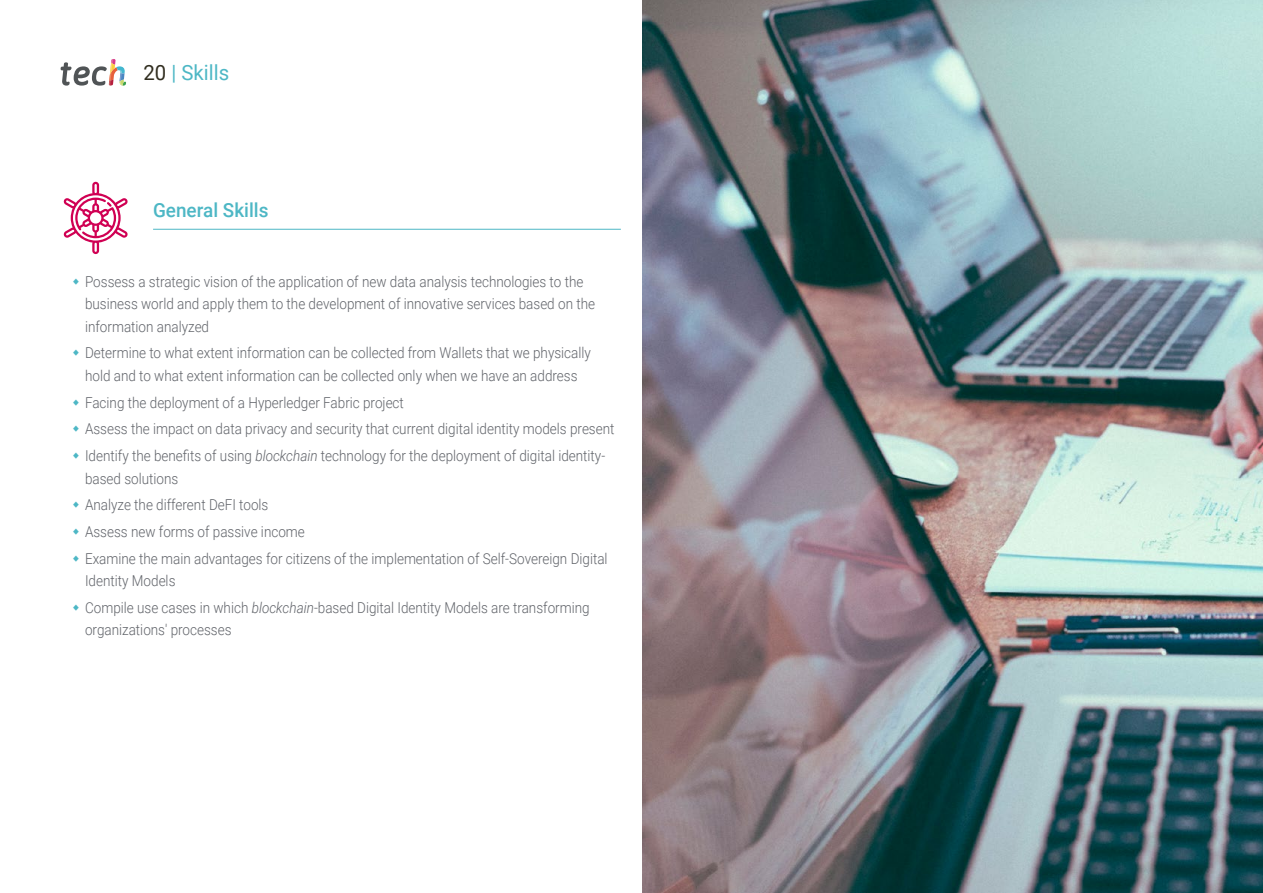
<style>
.page{position:relative;width:1263px;height:893px;background:#fff}
.page>*{position:absolute;margin:0;border:0;box-sizing:border-box;transform-origin:0 0}
.t1{font:21px "Roboto";color:#4db7c5}
.t2{font:500 19.5px "Roboto";color:#4db7c5}
.t3{font:300 15px/26.7px "Roboto";color:#61646a;scale:.9 1}
.s1{color:#312e20}
.s2{font-style:italic}
</style>
<div class="page">
<hr style="left:153px;top:229px;width:468px;height:1px;background:#4db7c5">
<svg style="left:63px;top:182px;width:65px;height:72px"></svg>
<svg style="left:61px;top:59px;width:65px;height:27px"></svg>
<img style="left:642px;top:0;width:621px;height:893px">
<h1 class="t1" style="left:144px;top:57px;width:87px"><span class="s1">20</span> | Skills</h1>
<h2 class="t2" style="left:153px;top:196px;width:117px">General Skills</h2>
<p class="t3" style="left:85px;top:269px;width:568px;line-height:22.5px">Possess a strategic vision of the application of new data analysis technologies to the business world and apply them to the development of innovative services based on the information analyzed</p>
<p class="t3" style="left:85px;top:341px;width:564px;line-height:22.5px">Determine to what extent information can be collected from Wallets that we physically hold and to what extent information can be collected only when we have an address</p>
<p class="t3" style="left:85px;top:388px;width:590px">Facing the deployment of a Hyperledger Fabric project<br>Assess the impact on data privacy and security that current digital identity models present<br>Identify the benefits of using <span class="s2">blockchain</span> technology for the deployment of digital identity-</p>
<p class="t3" style="left:85px;top:464px;width:582px">based solutions<br>Analyze the different DeFI tools<br>Assess new forms of passive income<br>Examine the main advantages for citizens of the implementation of Self-Sovereign Digital</p>
<p class="t3" style="left:85px;top:567px;width:562px">Identity Models<br>Compile use cases in which <span class="s2">blockchain</span>-based Digital Identity Models are transforming</p>
<p class="t3" style="left:85px;top:616px;width:164px">organizations' processes</p>
</div>
